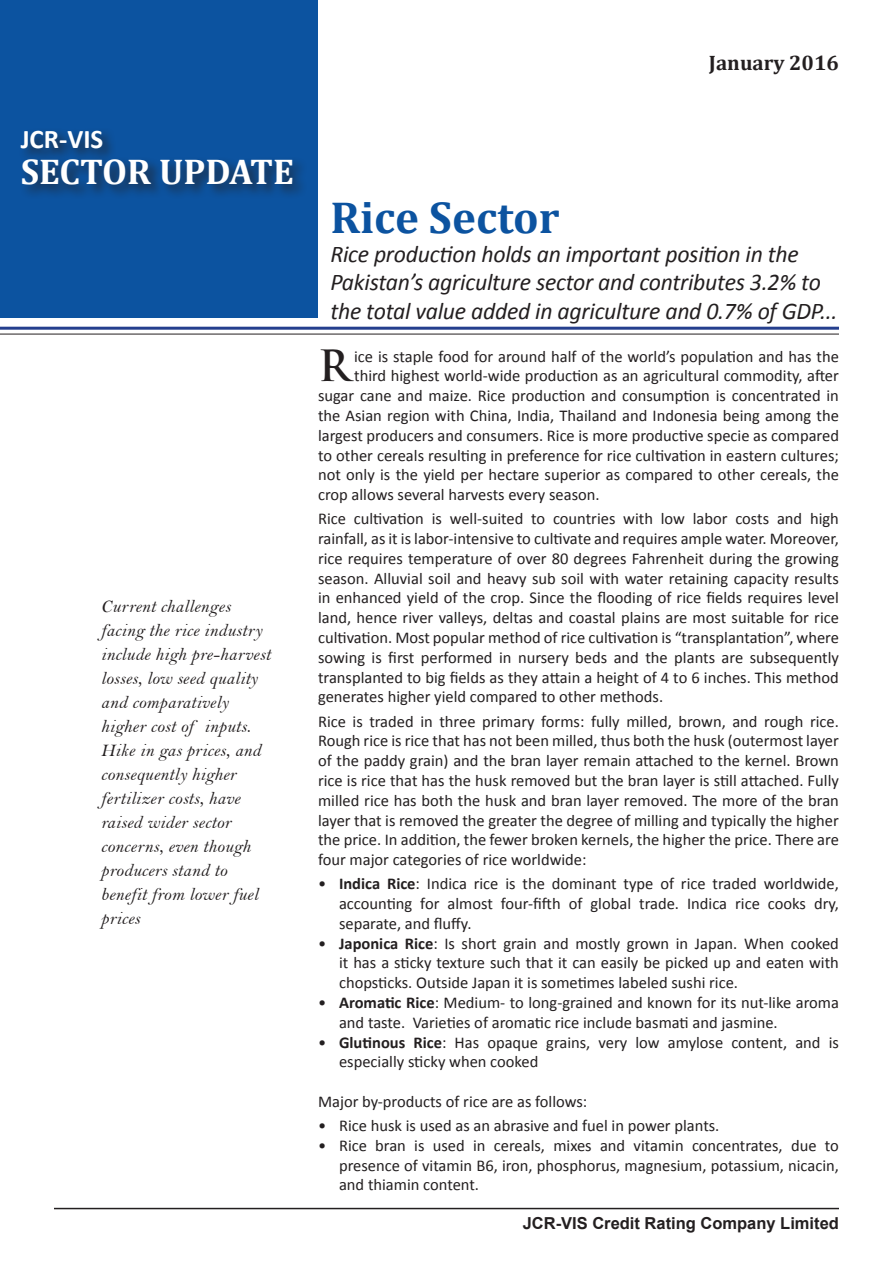
<style>
.page{position:relative;width:893px;height:1263px;background:#fff}
.page>*{position:absolute;margin:0;border:0;box-sizing:border-box;transform-origin:0 0}
.t1{font:700 45px "Cambria";color:#0c53a0}
.t2{font:700 42px "Trajan Pro";color:#231f20}
.t3{font:700 36px "Cambria";color:#fff}
.t4{font:700 27px "Calibri";color:#fff}
.t5{font:italic 24px/28.5px "Calibri";letter-spacing:-.01em;color:#231f20}
.t6{font:700 21px "Cambria";color:#231f20}
.t7{font:18px/24px "Bell MT Italic";letter-spacing:.01em;color:#231f20}
.t8{font:16.5px/19.8px "Calibri";color:#231f20;text-align:justify}
.t9{font:700 16.5px "Arial";color:#231f20}
.s1{font-weight:700}
</style>
<div class="page">
<div style="left:1px;top:1px;width:317px;height:317px;background:#0c53a0"></div>
<div style="left:18px;top:127px;width:289px;height:72px;background:#231f20;opacity:.75"></div>
<hr style="left:0;top:327px;width:839px;height:3px;background:#253f8e">
<hr style="left:54px;top:1208px;width:785px;height:1px;background:#231f20">
<hr style="left:0;top:334px;width:839px;height:1px;background:#231f20">
<p class="t4" style="left:21px;top:122px;width:84px">JCR-VIS</p>
<p class="t3" style="left:21px;top:146px;width:275px">SECTOR UPDATE</p>
<p class="t7" style="left:101px;top:594px;width:171px">Current challenges facing the rice industry include high pre-harvest losses, low seed quality and comparatively higher cost of inputs.<br>Hike in gas prices, and consequently higher fertilizer costs, have raised wider sector concerns, even though producers stand to benefit from lower fuel prices</p>
<p class="t6" style="left:709px;top:48px;width:132px">January 2016</p>
<p class="t1" style="left:330px;top:186px;width:231px">Rice Sector</p>
<p class="t5" style="left:330px;top:239px;width:509px">Rice production holds an important position in the<br>Pakistan’s agriculture sector and contributes 3.2% to the total value added in agriculture and 0.7% of GDP...</p>
<p class="t2" style="left:318px;top:339px;width:33px">R</p>
<p class="t8" style="left:354px;top:346px;width:486px">ice is staple food for around half of the world’s population and has the</p>
<p class="t8" style="left:354px;top:366px;width:486px">third highest world-wide production as an agricultural commodity, after</p>
<p class="t8" style="left:318px;top:386px;width:522px">sugar cane and maize. Rice production and consumption is concentrated in</p>
<p class="t8" style="left:318px;top:406px;width:522px">the Asian region with China, India, Thailand and Indonesia being among the</p>
<p class="t8" style="left:318px;top:425px;width:522px">largest producers and consumers. Rice is more productive specie as compared</p>
<p class="t8" style="left:318px;top:445px;width:522px">to other cereals resulting in preference for rice cultivation in eastern cultures;</p>
<p class="t8" style="left:318px;top:465px;width:522px">not only is the yield per hectare superior as compared to other cereals, the</p>
<p class="t8" style="left:318px;top:485px;width:283px">crop allows several harvests every season.</p>
<p class="t8" style="left:318px;top:509px;width:522px">Rice cultivation is well-suited to countries with low labor costs and high rainfall, as it is labor-intensive to cultivate and requires ample water. Moreover, rice requires temperature of over 80 degrees Fahrenheit during the growing season. Alluvial soil and heavy sub soil with water retaining capacity results in enhanced yield of the crop. Since the flooding of rice fields requires level land, hence river valleys, deltas and coastal plains are most suitable for rice cultivation. Most popular method of rice cultivation is “transplantation”, where sowing is first performed in nursery beds and the plants are subsequently transplanted to big fields as they attain a height of 4 to 6 inches. This method generates higher yield compared to other methods.</p>
<p class="t8" style="left:318px;top:711px;width:522px">Rice is traded in three primary forms: fully milled, brown, and rough rice.<br>Rough rice is rice that has not been milled, thus both the husk (outermost layer of the paddy grain) and the bran layer remain attached to the kernel. Brown rice is rice that has the husk removed but the bran layer is still attached. Fully milled rice has both the husk and bran layer removed. The more of the bran layer that is removed the greater the degree of milling and typically the higher the price. In addition, the fewer broken kernels, the higher the price. There are four major categories of rice worldwide:</p>
<p class="t8" style="left:339px;top:874px;width:501px;text-indent:-21px">• <span class="s1">Indica Rice</span>: Indica rice is the dominant type of rice traded worldwide, accounting for almost four-fifth of global trade. Indica rice cooks dry, separate, and fluffy.</p>
<p class="t8" style="left:339px;top:933px;width:501px;text-indent:-21px">• <span class="s1">Japonica Rice</span>: Is short grain and mostly grown in Japan. When cooked it has a sticky texture such that it can easily be picked up and eaten with chopsticks. Outside Japan it is sometimes labeled sushi rice.</p>
<p class="t8" style="left:339px;top:993px;width:501px;text-indent:-21px">• <span class="s1">Aromatic Rice</span>: Medium- to long-grained and known for its nut-like aroma and taste. Varieties of aromatic rice include basmati and jasmine.</p>
<p class="t8" style="left:339px;top:1032px;width:501px;text-indent:-21px">• <span class="s1">Glutinous Rice</span>: Has opaque grains, very low amylose content, and is especially sticky when cooked</p>
<p class="t8" style="left:318px;top:1092px;width:271px">Major by-products of rice are as follows:</p>
<p class="t8" style="left:318px;top:1116px;width:403px">• Rice husk is used as an abrasive and fuel in power plants.</p>
<p class="t8" style="left:339px;top:1135px;width:501px;text-indent:-21px">• Rice bran is used in cereals, mixes and vitamin concentrates, due to presence of vitamin B6, iron, phosphorus, magnesium, potassium, nicacin, and thiamin content.</p>
<p class="t9" style="left:523px;top:1212px;width:318px">JCR-VIS Credit Rating Company Limited</p>
</div>
